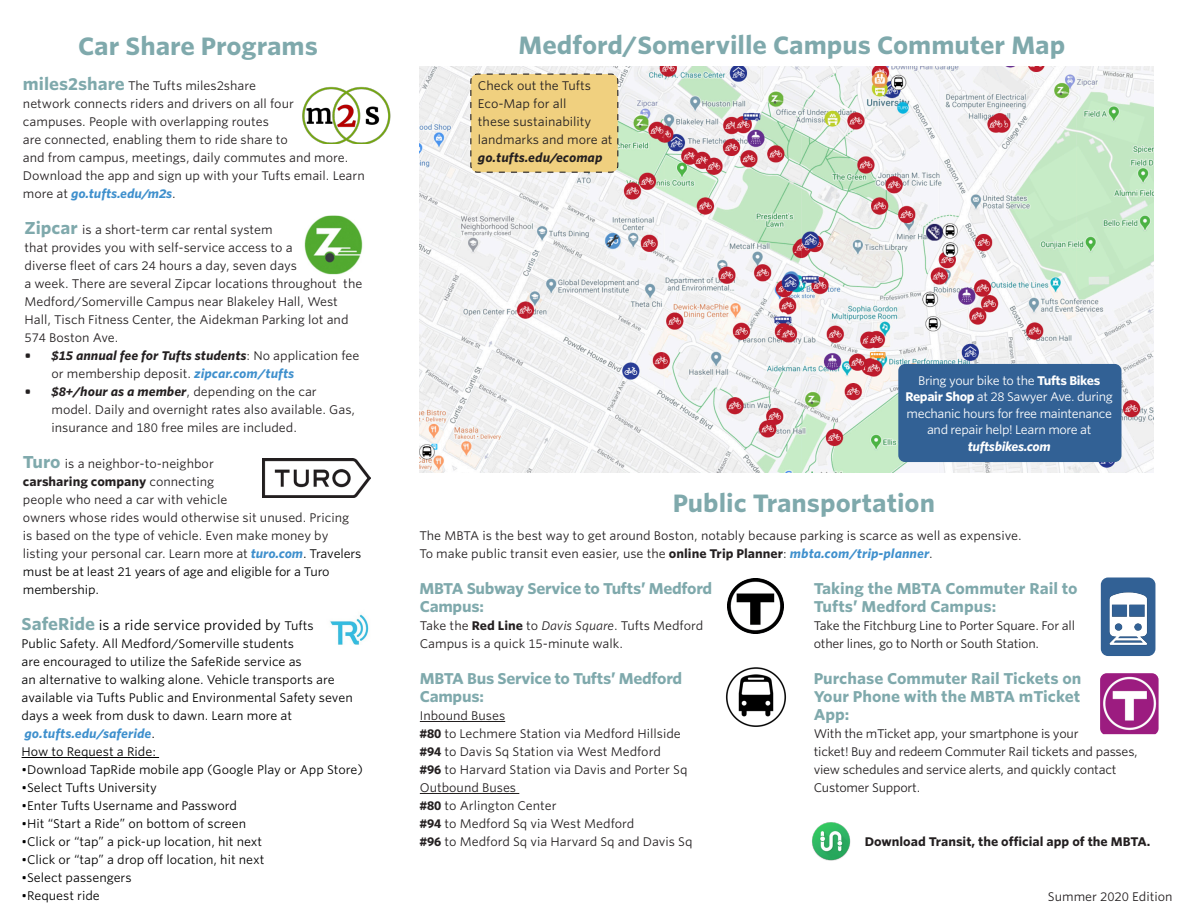
<style>
.page{position:relative;width:1188px;height:918px;background:#fff}
.page>*{position:absolute;margin:0;border:0;box-sizing:border-box;transform-origin:0 0}
.Section_Title{font:700 24px "Whitney Office";color:#7fa9ac}
.Brochure_Body_Text{font:700 15px/18px "Whitney Office";letter-spacing:-.015em;color:#7fa9ac}
.Brochure_Body_Text-2{font:13.5px "Whitney Office";color:#000}
.Brochure_Body_Text-3{font:12px/18px "Whitney Office";color:#231f20}
.Brochure_Body_Text-4{font:12px/18px "Whitney Office";color:#000}
.Brochure_Body_Text-5{font:12px/18px "Whitney Office";letter-spacing:-.02em;color:#231f20}
.Tip{font:12px/16.5px "Whitney Office";letter-spacing:-.03em;color:#fff;text-align:center}
.t1{font:700 12px "Whitney Office";color:#231f20}
.Brochure_Body_Text-6{font:italic 700 12px "Whitney Office";color:#3f90cd}
.s1{font-weight:700;font-size:16.5px;color:#7fa9ac}
.s2{font-weight:700;font-style:italic;color:#3f90cd}
.s3{font-weight:700;font-style:italic}
.s4{font-weight:700}
.s5{color:#000}
.s6{font-size:12px}
.s7{font-weight:400;font-style:normal;color:#000}
.s8{font-style:italic}
</style>
<div class="page">
<hr style="left:420px;top:721px;width:85px;height:1px;background:#231f20">
<hr style="left:420px;top:793px;width:99px;height:1px;background:#231f20">
<img style="left:728px;top:578px;width:56px;height:56px">
<img style="left:725px;top:667px;width:62px;height:60px">
<div style="left:1101px;top:578px;width:54px;height:78px;background:#326195;border-radius:7px"></div>
<img style="left:1100px;top:579px;width:56px;height:75px">
<img style="left:263px;top:458px;width:108px;height:39px">
<img style="left:304px;top:216px;width:59px;height:59px">
<img style="left:419px;top:67px;width:735px;height:406px">
<div style="left:898px;top:364px;width:224px;height:98px;background:#326195;border-radius:7px"></div>
<img style="left:302px;top:86px;width:89px;height:58px">
<div style="left:470px;top:73px;width:149px;height:100px;background:#f0d07f"></div>
<img style="left:1100px;top:673px;width:59px;height:61px">
<img style="left:812px;top:822px;width:38px;height:39px">
<hr style="left:22px;top:757px;width:137px;height:1px;background:#000">
<img style="left:330px;top:614px;width:39px;height:31px">
<p class="Section_Title" style="left:78px;top:29px;width:241px">Car Share Programs</p>
<p class="Section_Title" style="left:519px;top:29px;width:548px">Medford/Somerville Campus Commuter Map</p>
<p class="Brochure_Body_Text-3" style="left:23px;top:76px;width:343px"><span class="s1">miles2share</span> The Tufts miles2share<br>network connects riders and drivers on all four<br>campuses. People with overlapping routes<br>are connected, enabling them to ride share to<br>and from campus, meetings, daily commutes and more.<br>Download the app and sign up with your Tufts email. Learn more at <span class="s2">go.tufts.edu/m2s</span>.</p>
<p class="Brochure_Body_Text-3" style="left:24px;top:220px;width:339px"><span class="s1">Zipcar</span> is a short-term car rental system<br>that provides you with self-service access to a<br>diverse fleet of cars 24 hours a day, seven days<br>a week. There are several Zipcar locations throughout the Medford/Somerville Campus near Blakeley Hall, West Hall, Tisch Fitness Center, the Aidekman Parking lot and 574 Boston Ave.</p>
<p class="Brochure_Body_Text-3" style="left:51px;top:346px;width:309px;text-indent:-27px"><span class="s3">• $15 annual fee for Tufts students</span>: No application fee or membership deposit. <span class="s2">zipcar.com/tufts</span></p>
<p class="Brochure_Body_Text-3" style="left:51px;top:382px;width:305px;text-indent:-27px"><span class="s3">• $8+/hour as a member</span>, depending on the car model. Daily and overnight rates also available. Gas, insurance and 180 free miles are included.</p>
<p class="Brochure_Body_Text-3" style="left:23px;top:454px;width:340px"><span class="s1">Turo</span> is a neighbor-to-neighbor<br><span class="s4">carsharing company</span> connecting<br>people who need a car with vehicle<br>owners whose rides would otherwise sit unused. Pricing is based on the type of vehicle. Even make money by listing your personal car. Learn more at <span class="s2">turo.com</span><span class="s5">. Travelers must be at least 21 years of age and eligible for a Turo membership.</span></p>
<p class="Brochure_Body_Text-2" style="left:22px;top:616px;width:294px"><span class="s1">SafeRide</span> is a ride service provided by <span class="s6">Tufts</span></p>
<p class="Brochure_Body_Text-4" style="left:22px;top:634px;width:333px">Public Safety. All Medford/Somerville students<br>are encouraged to utilize the SafeRide service as<br>an alternative to walking alone. Vehicle transports are available via Tufts Public and Environmental Safety seven days a week from dusk to dawn. Learn more at</p>
<p class="Brochure_Body_Text-6" style="left:24px;top:725px;width:132px">go.tufts.edu/saferide<span class="s7">.</span></p>
<p class="Brochure_Body_Text-4" style="left:22px;top:742px;width:136px">How to Request a Ride:</p>
<p class="Brochure_Body_Text-4" style="left:22px;top:760px;width:343px">•Download TapRide mobile app (Google Play or App Store)</p>
<p class="Brochure_Body_Text-4" style="left:22px;top:778px;width:137px">•Select Tufts University</p>
<p class="Brochure_Body_Text-4" style="left:22px;top:796px;width:217px">•Enter Tufts Username and Password</p>
<p class="Brochure_Body_Text-4" style="left:22px;top:814px;width:226px">•Hit “Start a Ride” on bottom of screen</p>
<p class="Brochure_Body_Text-4" style="left:22px;top:832px;width:242px">•Click or “tap” a pick-up location, hit next</p>
<p class="Brochure_Body_Text-4" style="left:22px;top:850px;width:244px">•Click or “tap” a drop off location, hit next</p>
<p class="Brochure_Body_Text-4" style="left:22px;top:868px;width:112px">•Select passengers</p>
<p class="Brochure_Body_Text-4" style="left:22px;top:886px;width:80px">•Request ride</p>
<p class="Brochure_Body_Text-3" style="left:478px;top:76px;width:136px">Check out the Tufts<br>Eco-Map for all<br>these sustainability landmarks and more at <span class="s3">go.tufts.edu/ecomap</span></p>
<p class="Tip" style="left:906px;top:372px;width:209px">Bring your bike to the <span class="s4">Tufts Bikes<br>Repair Shop</span> at 28 Sawyer Ave. during mechanic hours for free maintenance and repair help! Learn more at <span class="s3">tuftsbikes.com</span></p>
<p class="Section_Title" style="left:673px;top:486px;width:264px">Public Transportation</p>
<p class="Brochure_Body_Text-3" style="left:419px;top:526px;width:604px">The MBTA is the best way to get around Boston, notably because parking is scarce as well as expensive.</p>
<p class="Brochure_Body_Text-3" style="left:419px;top:544px;width:515px">To make public transit even easier, use the <span class="s4">online Trip Planner</span>: <span class="s2">mbta.com/trip-planner</span>.</p>
<p class="Brochure_Body_Text" style="left:419px;top:579px;width:294px">MBTA Subway Service to Tufts’ Medford</p>
<p class="Brochure_Body_Text" style="left:814px;top:579px;width:265px">Taking the MBTA Commuter Rail to<br>Tufts’ Medford Campus:</p>
<p class="Brochure_Body_Text-5" style="left:814px;top:616px;width:263px">Take the Fitchburg Line to Porter Square. For all other lines, go to North or South Station.</p>
<p class="Brochure_Body_Text" style="left:814px;top:669px;width:269px;text-align:justify">Purchase Commuter Rail Tickets on Your Phone with the MBTA mTicket App:</p>
<p class="Brochure_Body_Text-5" style="left:814px;top:724px;width:326px">With the mTicket app, your smartphone is your<br>ticket! Buy and redeem Commuter Rail tickets and passes, view schedules and service alerts, and quickly contact Customer Support.</p>
<p class="Brochure_Body_Text" style="left:420px;top:597px;width:66px">Campus:</p>
<p class="Brochure_Body_Text-3" style="left:420px;top:616px;width:285px">Take the <span class="s4">Red Line</span> to <span class="s8">Davis Square</span>. Tufts Medford<br>Campus is a quick 15-minute walk.</p>
<p class="Brochure_Body_Text" style="left:420px;top:669px;width:264px">MBTA Bus Service to Tufts’ Medford<br>Campus:</p>
<p class="Brochure_Body_Text-3" style="left:420px;top:706px;width:87px">Inbound Buses</p>
<p class="Brochure_Body_Text-3" style="left:420px;top:724px;width:263px"><span class="s4">#80</span> to Lechmere Station via Medford Hillside</p>
<p class="Brochure_Body_Text-3" style="left:420px;top:742px;width:243px"><span class="s4">#94</span> to Davis Sq Station via West Medford</p>
<p class="Brochure_Body_Text-3" style="left:420px;top:760px;width:269px"><span class="s4">#96</span> to Harvard Station via Davis and Porter Sq<br>Outbound Buses</p>
<p class="Brochure_Body_Text-3" style="left:420px;top:796px;width:138px"><span class="s4">#80</span> to Arlington Center</p>
<p class="Brochure_Body_Text-3" style="left:420px;top:814px;width:216px"><span class="s4">#94</span> to Medford Sq via West Medford</p>
<p class="Brochure_Body_Text-3" style="left:420px;top:832px;width:274px"><span class="s4">#96</span> to Medford Sq via Harvard Sq and Davis Sq</p>
<p class="t1" style="left:865px;top:833px;width:287px">Download Transit, the official app of the MBTA.</p>
<p class="Brochure_Body_Text-3" style="left:1048px;top:888px;width:126px">Summer 2020 Edition</p>
</div>
